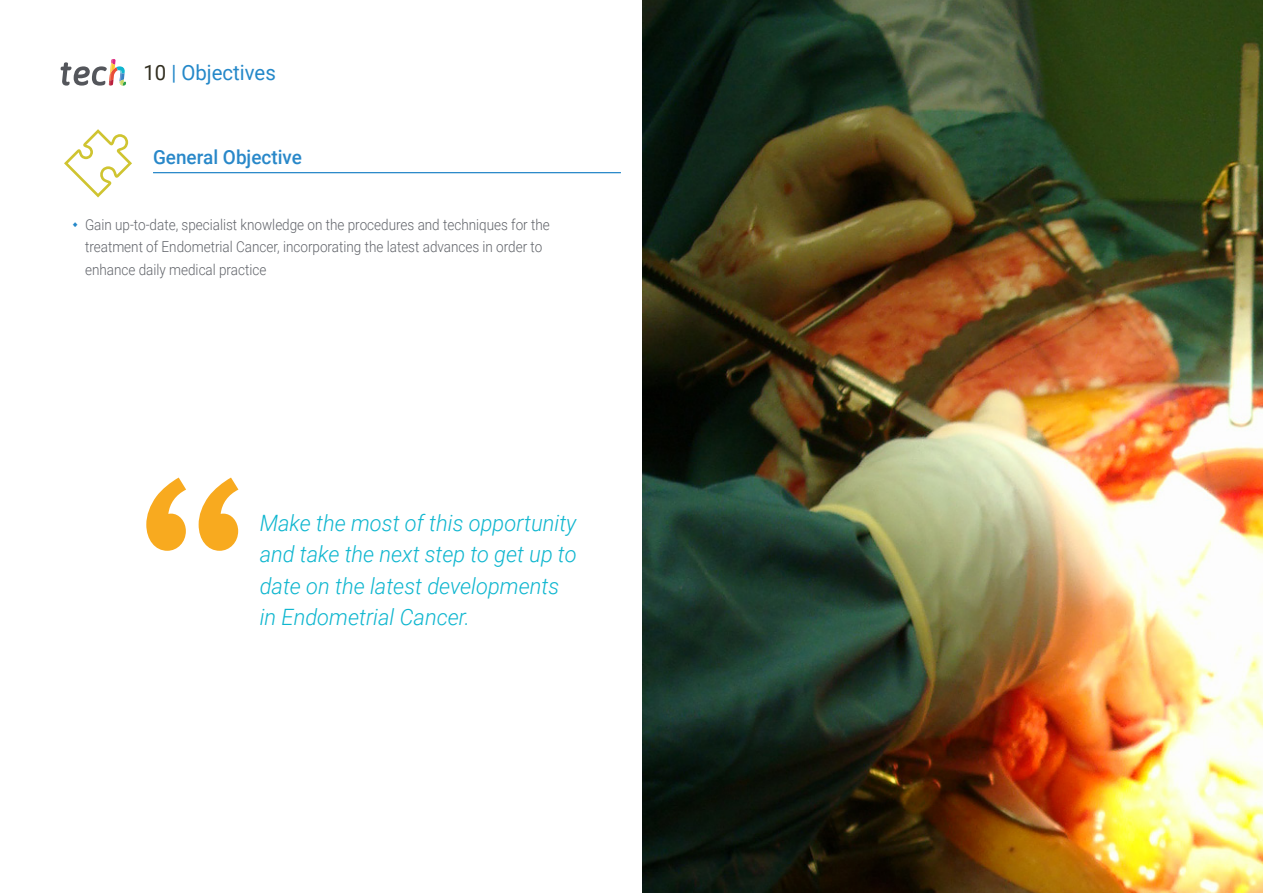
<style>
.page{position:relative;width:1263px;height:893px;background:#fff}
.page>*{position:absolute;margin:0;border:0;box-sizing:border-box;transform-origin:0 0}
.t1{font:italic 300 22.5px/31.5px "Roboto";color:#0fb6cf}
.t2{font:21px "Roboto";color:#2488c9}
.t3{font:500 19.5px "Roboto";color:#2988c9}
.t4{font:300 15px/22.5px "Roboto";color:#61646a;scale:.9 1}
.s1{color:#312e20}
</style>
<div class="page">
<svg style="left:61px;top:59px;width:65px;height:27px"></svg>
<hr style="left:153px;top:172px;width:468px;height:1px;background:#2988c9">
<svg style="left:64px;top:129px;width:68px;height:68px"></svg>
<img style="left:642px;top:0;width:621px;height:893px">
<svg style="left:146px;top:478px;width:92px;height:73px"></svg>
<h2 class="t2" style="left:144px;top:57px;width:134px"><span class="s1">10</span> | Objectives</h2>
<h3 class="t3" style="left:153px;top:144px;width:150px">General Objective</h3>
<p class="t4" style="left:85px;top:213px;width:518px">Gain up-to-date, specialist knowledge on the procedures and techniques for the treatment of Endometrial Cancer, incorporating the latest advances in order to enhance daily medical practice</p>
<h1 class="t1" style="left:260px;top:506px;width:318px">Make the most of this opportunity and take the next step to get up to date on the latest developments in Endometrial Cancer.</h1>
</div>
